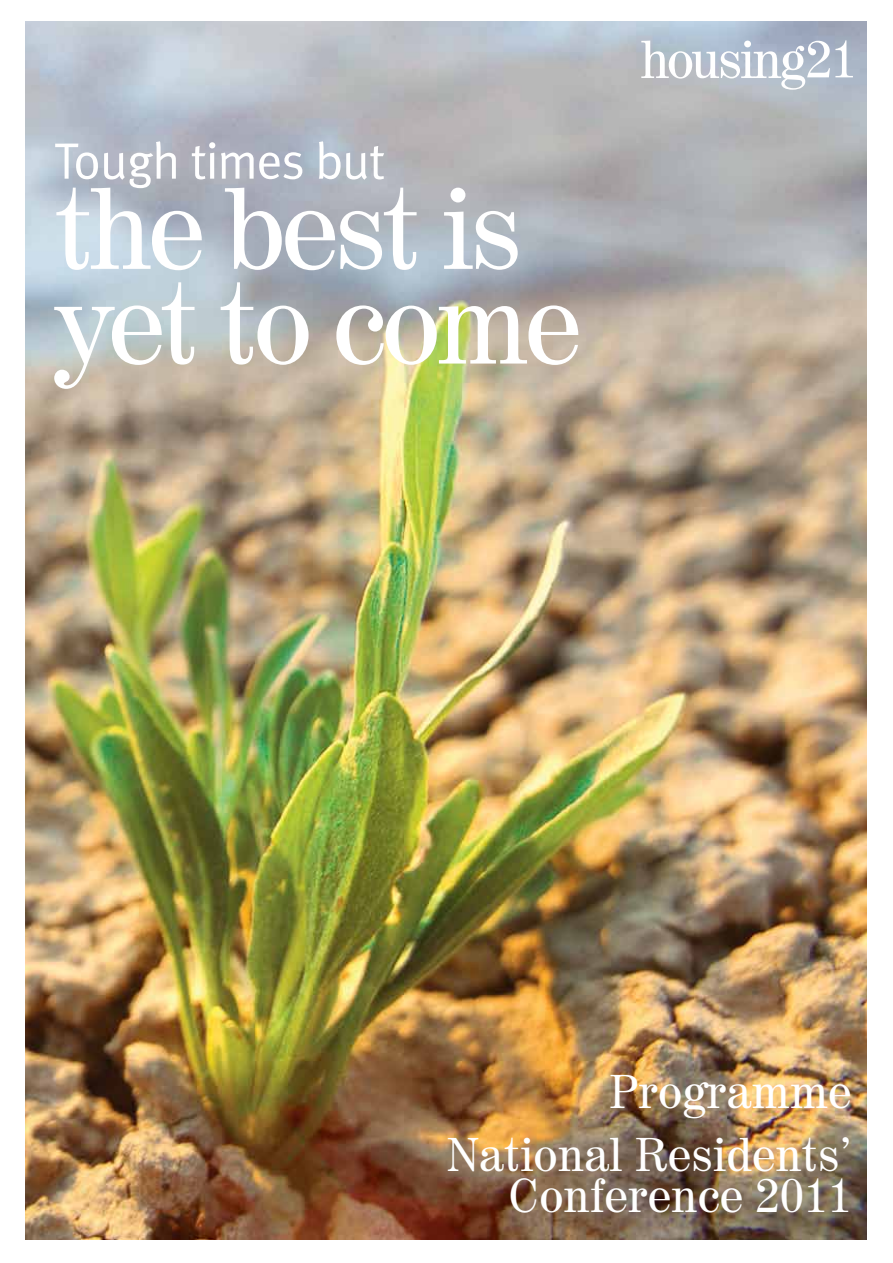
<style>
.page{position:relative;width:893px;height:1263px;background:#fff}
.page>*{position:absolute;margin:0;border:0;box-sizing:border-box;transform-origin:0 0}
.t1{font:115.05px/94.7px "Century 725 BT";letter-spacing:-.04em;color:#fff}
.t2{font:51px "Meta Plus Normal";letter-spacing:-.02em;color:#fff}
.t3{font:47.25px/63px "Century 725 BT";color:#fff;text-align:right}
</style>
<div class="page">
<img style="left:26px;top:22px;width:840px;height:1217px">
<svg style="left:641px;top:40px;width:212px;height:50px"></svg>
<p class="t2" style="left:54px;top:131px;width:333px">Tough times but</p>
<h1 class="t1" style="left:55px;top:179px;width:528px">the best is yet to come</h1>
<p class="t3" style="left:447px;top:1059px;width:406px">Programme<br>National Residents’</p>
<p class="t3" style="left:509px;top:1163px;width:344px">Conference 2011</p>
</div>
